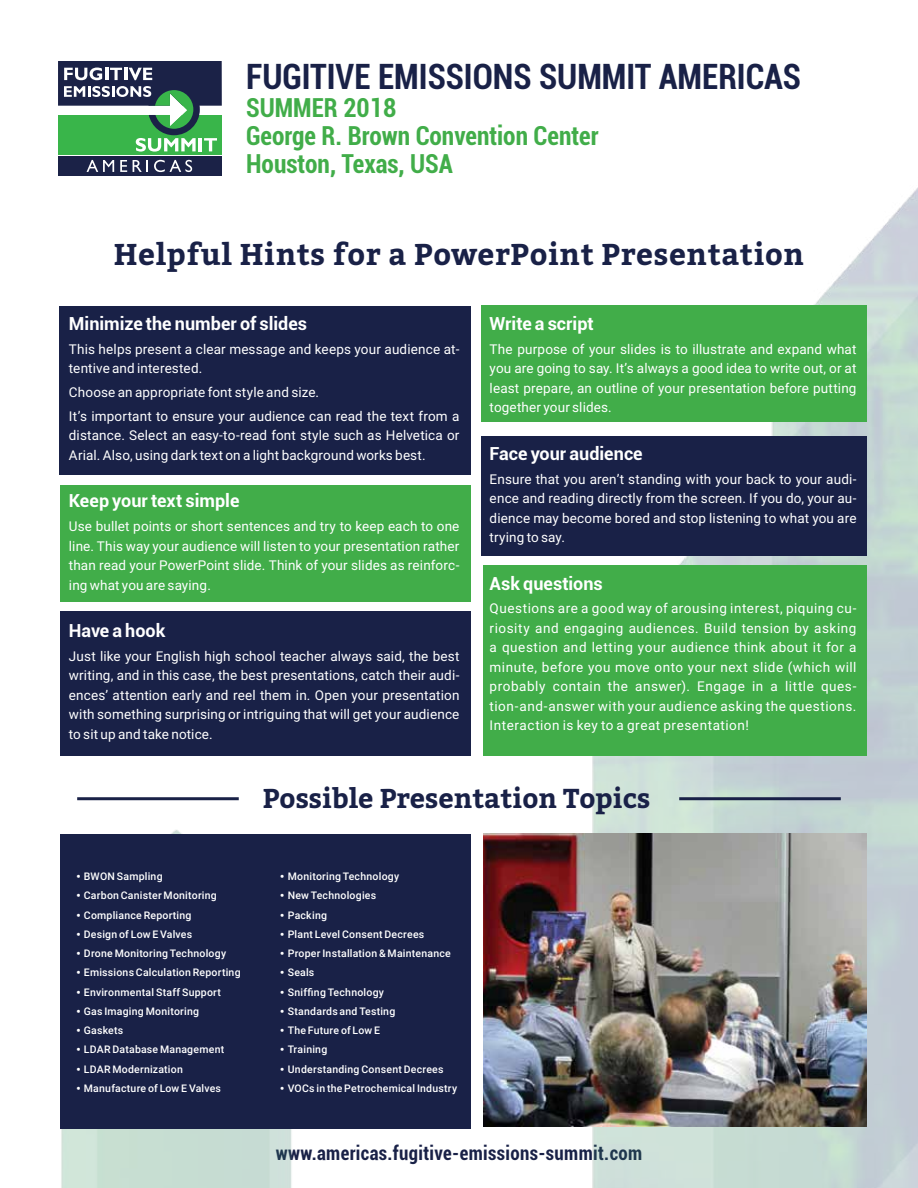
<style>
.page{position:relative;width:918px;height:1188px;background:#fff}
.page>*{position:absolute;margin:0;border:0;box-sizing:border-box;transform-origin:0 0}
.t1{font:700 condensed 34.95px "Roboto";color:#192147;scale:.96 1}
.t2{font:700 30px "Bitter";letter-spacing:.02em;color:#192147}
.t3{font:700 27.15px "Bitter";color:#192147}
.t4{font:700 condensed 26.25px/27.9px "Roboto";color:#41ad49;scale:.96 1}
.t5{font:700 condensed 19.65px "Roboto";letter-spacing:.02em;color:#192147;scale:.96 1}
.t6{font:700 18px "Roboto";color:#fff}
.t7{font:13.5px/19.5px "Roboto";letter-spacing:.01em;color:#fff;text-align:justify}
.t8{font:500 10.5px "Roboto";letter-spacing:.02em;color:#fff}
.s1{font-family:"Formata"}
</style>
<div class="page">
<div style="left:58px;top:87px;width:164px;height:76px;background:linear-gradient(to right,#fff,#fff)"></div>
<div style="left:58px;top:61px;width:164px;height:45px;background:#1b2247"></div>
<div style="left:58px;top:115px;width:164px;height:39px;background:#39b54a"></div>
<div style="left:58px;top:156px;width:164px;height:20px;background:#1b2247"></div>
<svg style="left:87px;top:160px;width:27px;height:12px"></svg>
<svg style="left:120px;top:160px;width:7px;height:12px"></svg>
<svg style="left:133px;top:160px;width:15px;height:12px"></svg>
<svg style="left:154px;top:160px;width:38px;height:12px"></svg>
<svg style="left:64px;top:68px;width:153px;height:84px"></svg>
<img style="left:508px;top:187px;width:410px;height:1001px">
<img style="left:60px;top:601px;width:249px;height:587px">
<div style="left:60px;top:612px;width:410px;height:144px;background:#192147"></div>
<div style="left:60px;top:834px;width:410px;height:294px;background:#192147"></div>
<div style="left:483px;top:565px;width:384px;height:191px;background:#41ad49"></div>
<div style="left:60px;top:485px;width:410px;height:116px;background:#41ad49"></div>
<div style="left:481px;top:306px;width:386px;height:116px;background:#41ad49"></div>
<div style="left:481px;top:436px;width:386px;height:119px;background:#192147"></div>
<div style="left:59px;top:306px;width:411px;height:168px;background:#192147"></div>
<hr style="left:77px;top:797px;width:162px;height:3px;background:#192147">
<hr style="left:679px;top:797px;width:162px;height:3px;background:#192147">
<img style="left:483px;top:834px;width:384px;height:293px">
<h1 class="t1" style="left:246px;top:52px;width:580px">FUGITIVE EMISSIONS SUMMIT AMERICAS</h1>
<h3 class="t4" style="left:246px;top:92px;width:32px">Summer</h3>
<h3 class="t4" style="left:246px;top:92px;width:369px;text-indent:97px">2018<br>George R. Brown Convention Center<br>Houston, Texas, USA</h3>
<h2 class="t2" style="left:114px;top:231px;width:692px">Helpful Hints for a PowerPoint Presentation</h2>
<h3 class="t6" style="left:69px;top:311px;width:240px">Minimize the number of slides</h3>
<p class="t7" style="left:69px;top:339px;width:392px">This helps present a clear message and keeps your audience at&shy;tentive and interested.</p>
<p class="t7" style="left:69px;top:380px;width:392px;line-height:23.7px">Choose an appropriate font style and size.<br>It’s important to ensure your audience can read the text from a</p>
<p class="t7" style="left:69px;top:425px;width:392px">distance. Select an easy-to-read font style such as Helvetica or<br>Arial. Also, using dark text on a light background works best.</p>
<h3 class="t6" style="left:69px;top:488px;width:172px">Keep your text simple</h3>
<p class="t7" style="left:69px;top:516px;width:392px">Use bullet points or short sentences and try to keep each to one line. This way your audience will listen to your presentation rather than read your PowerPoint slide. Think of your slides as reinforc&shy;ing what you are saying.</p>
<h3 class="t6" style="left:69px;top:618px;width:98px">Have a hook</h3>
<p class="t7" style="left:69px;top:646px;width:392px">Just like your English high school teacher always said, the best writing, and in this case, the best presentations, catch their audi&shy;ences’ attention early and reel them in. Open your presentation with something surprising or intriguing that will get your audience to sit up and take notice.</p>
<h3 class="t6" style="left:490px;top:311px;width:106px">Write a script</h3>
<p class="t7" style="left:490px;top:339px;width:368px">The purpose of your slides is to illustrate and expand what you are going to say. It’s always a good idea to write out, or at least prepare, an outline of your presentation before putting together your slides.</p>
<h3 class="t6" style="left:490px;top:441px;width:155px">Face your audience</h3>
<p class="t7" style="left:490px;top:468px;width:368px">Ensure that you aren’t standing with your back to your audi&shy;ence and reading directly from the screen. If you do, your au&shy;dience may become bored and stop listening to what you are trying to say.</p>
<h3 class="t6" style="left:490px;top:570px;width:115px">Ask questions</h3>
<p class="t7" style="left:490px;top:598px;width:368px">Questions are a good way of arousing interest, piquing cu&shy;riosity and engaging audiences. Build tension by asking a question and letting your audience think about it for a minute, before you move onto your next slide (which will probably contain the answer). Engage in a little ques&shy;tion-and-answer with your audience asking the questions.<br>Interaction is key to a great presentation!</p>
<p class="t8" style="left:77px;top:869px;width:87px"><span class="s1">•</span> BWON Sampling</p>
<p class="t8" style="left:77px;top:888px;width:142px"><span class="s1">•</span> Carbon Canister Monitoring</p>
<p class="t8" style="left:77px;top:907px;width:116px"><span class="s1">•</span> Compliance Reporting</p>
<p class="t8" style="left:77px;top:927px;width:117px"><span class="s1">•</span> Design of Low E Valves</p>
<p class="t8" style="left:77px;top:946px;width:151px"><span class="s1">•</span> Drone Monitoring Technology</p>
<p class="t8" style="left:77px;top:965px;width:165px"><span class="s1">•</span> Emissions Calculation Reporting</p>
<p class="t8" style="left:77px;top:984px;width:146px"><span class="s1">•</span> Environmental Staff Support</p>
<p class="t8" style="left:77px;top:1004px;width:124px"><span class="s1">•</span> Gas Imaging Monitoring</p>
<p class="t8" style="left:77px;top:1023px;width:48px"><span class="s1">•</span> Gaskets</p>
<p class="t8" style="left:77px;top:1042px;width:149px"><span class="s1">•</span> LDAR Database Management</p>
<p class="t8" style="left:77px;top:1062px;width:108px"><span class="s1">•</span> LDAR Modernization</p>
<p class="t8" style="left:77px;top:1081px;width:146px"><span class="s1">•</span> Manufacture of Low E Valves</p>
<h3 class="t3" style="left:263px;top:778px;width:389px">Possible Presentation Topics</h3>
<p class="t8" style="left:281px;top:869px;width:120px"><span class="s1">•</span> Monitoring Technology</p>
<p class="t8" style="left:281px;top:888px;width:97px"><span class="s1">•</span> New Technologies</p>
<p class="t8" style="left:281px;top:908px;width:48px"><span class="s1">•</span> Packing</p>
<p class="t8" style="left:281px;top:927px;width:145px"><span class="s1">•</span> Plant Level Consent Decrees</p>
<p class="t8" style="left:281px;top:946px;width:172px"><span class="s1">•</span> Proper Installation &amp; Maintenance</p>
<p class="t8" style="left:281px;top:965px;width:35px"><span class="s1">•</span> Seals</p>
<p class="t8" style="left:281px;top:985px;width:105px"><span class="s1">•</span> Sniffing Technology</p>
<p class="t8" style="left:281px;top:1004px;width:116px"><span class="s1">•</span> Standards and Testing</p>
<p class="t8" style="left:281px;top:1023px;width:101px"><span class="s1">•</span> The Future of Low E</p>
<p class="t8" style="left:281px;top:1042px;width:48px"><span class="s1">•</span> Training</p>
<p class="t8" style="left:281px;top:1062px;width:164px"><span class="s1">•</span> Understanding Consent Decrees</p>
<p class="t8" style="left:281px;top:1081px;width:178px"><span class="s1">•</span> VOCs in the Petrochemical Industry</p>
<h3 class="t5" style="left:276px;top:1139px;width:383px">www.americas.fugitive-emissions-summit.com</h3>
</div>
